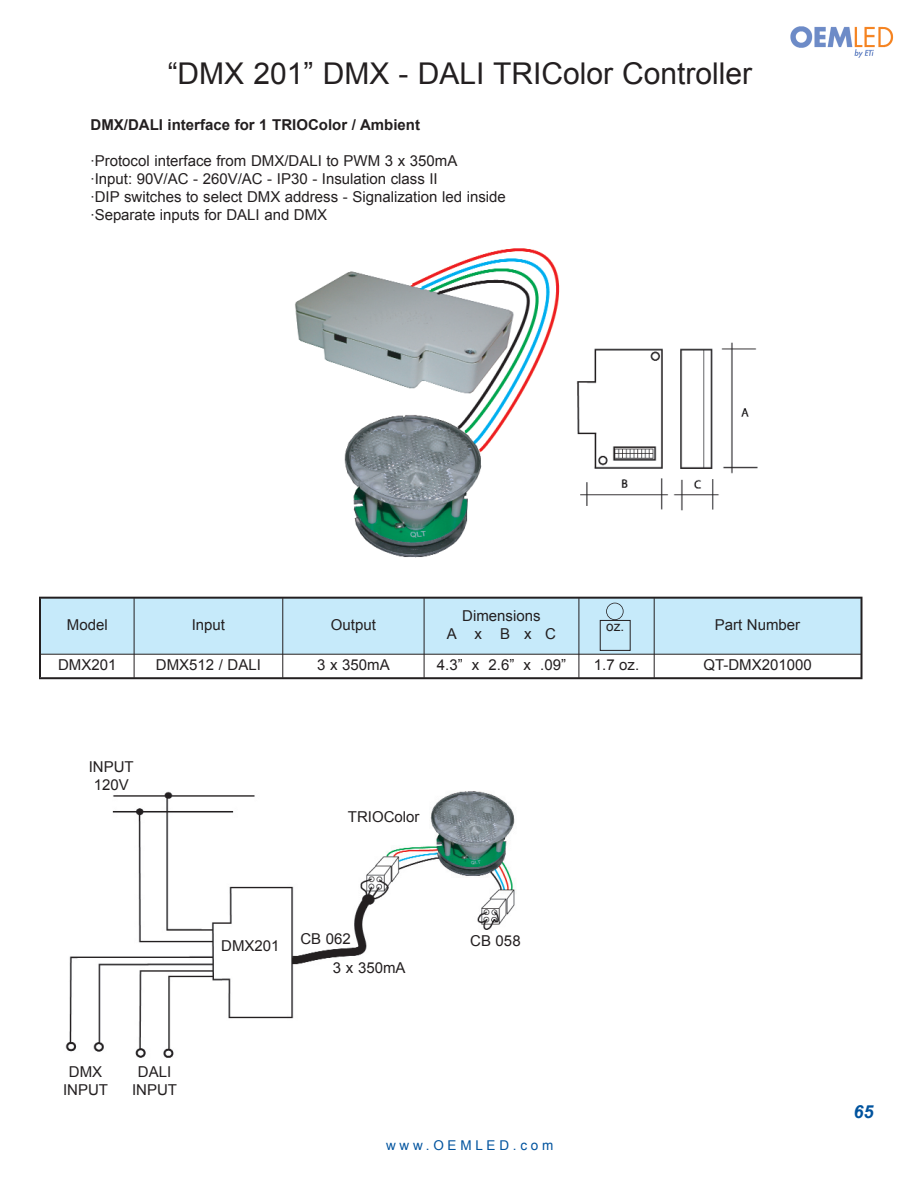
<style>
.page{position:relative;width:918px;height:1188px;background:#fff}
.page>*{position:absolute;margin:0;border:0;box-sizing:border-box;transform-origin:0 0}
.t1{font:30px "Arial";color:#231f20}
.t2{font:italic 700 18px "Arial";color:#01539e}
.t3{font:15px/18px "Arial";color:#231f20;text-align:center}
.t4{font:700 15px "Arial";color:#231f20}
.t5{font:13.5px "Arial";letter-spacing:.28em;color:#01539e}
.t6{font:13.5px "Arial";color:#231f20}
</style>
<div class="page">
<img style="left:790px;top:26px;width:104px;height:32px">
<img style="left:65px;top:791px;width:451px;height:267px">
<div style="left:39px;top:597px;width:823px;height:82px;border:2px solid #231f20"></div>
<div style="left:40px;top:598px;width:94px;height:56px;background:#c6eafa"></div>
<div style="left:134px;top:598px;width:149px;height:56px;background:#c6eafa"></div>
<div style="left:283px;top:598px;width:141px;height:56px;background:#c6eafa"></div>
<div style="left:424px;top:598px;width:155px;height:56px;background:#c6eafa"></div>
<div style="left:579px;top:598px;width:282px;height:56px;background:#c6eafa"></div>
<div style="left:40px;top:654px;width:94px;height:24px;background:#fff"></div>
<div style="left:134px;top:654px;width:149px;height:24px;background:#fff"></div>
<div style="left:283px;top:654px;width:141px;height:24px;background:#fff"></div>
<div style="left:424px;top:654px;width:155px;height:24px;background:#fff"></div>
<div style="left:579px;top:654px;width:75px;height:24px;background:#fff"></div>
<div style="left:654px;top:654px;width:207px;height:24px;background:#fff"></div>
<hr style="left:40px;top:598px;width:1px;height:80px;background:#231f20">
<hr style="left:134px;top:598px;width:1px;height:80px;background:#231f20">
<hr style="left:283px;top:598px;width:1px;height:80px;background:#231f20">
<hr style="left:424px;top:598px;width:1px;height:80px;background:#231f20">
<hr style="left:579px;top:598px;width:1px;height:80px;background:#231f20">
<hr style="left:654px;top:598px;width:1px;height:80px;background:#231f20">
<hr style="left:861px;top:598px;width:1px;height:80px;background:#231f20">
<hr style="left:40px;top:598px;width:821px;height:1px;background:#231f20">
<hr style="left:40px;top:654px;width:821px;height:1px;background:#231f20">
<hr style="left:40px;top:677px;width:821px;height:1px;background:#231f20">
<div style="left:600px;top:620px;width:31px;height:31px;border:1px solid #231f20"></div>
<div style="left:606px;top:603px;width:18px;height:17px;border:2px solid #231f20;border-radius:50%"></div>
<img style="left:295px;top:248px;width:265px;height:310px">
<img style="left:576px;top:342px;width:182px;height:169px">
<h1 class="t1" style="left:168px;top:56px;width:586px">“DMX 201” DMX - DALI TRIColor Controller</h1>
<p class="t4" style="left:91px;top:116px;width:331px">DMX/DALI interface for 1 TRIOColor / Ambient</p>
<p class="t3" style="left:91px;top:152px;width:417px;text-align:left">·Protocol interface from DMX/DALI to PWM 3 x 350mA<br>·Input: 90V/AC - 260V/AC - IP30 - Insulation class II<br>·DIP switches to select DMX address - Signalization led inside ·Separate inputs for DALI and DMX</p>
<p class="t3" style="left:67px;top:616px;width:42px">Model</p>
<p class="t3" style="left:192px;top:616px;width:35px">Input</p>
<p class="t3" style="left:331px;top:616px;width:47px">Output</p>
<p class="t3" style="left:447px;top:607px;width:111px">Dimensions<br>A x B x C</p>
<p class="t3" style="left:715px;top:616px;width:87px">Part Number</p>
<p class="t3" style="left:58px;top:656px;width:60px">DMX201</p>
<p class="t3" style="left:156px;top:656px;width:107px">DMX512 / DALI</p>
<p class="t3" style="left:317px;top:656px;width:74px">3 x 350mA</p>
<p class="t3" style="left:437px;top:656px;width:131px">4.3” x 2.6” x .09”</p>
<p class="t3" style="left:594px;top:656px;width:47px">1.7 oz.</p>
<p class="t3" style="left:703px;top:656px;width:110px">QT-DMX201000</p>
<p class="t6" style="left:606px;top:619px;width:20px">oz.</p>
<p class="t3" style="left:89px;top:758px;width:46px">INPUT<br>120V</p>
<p class="t3" style="left:348px;top:808px;width:73px">TRIOColor</p>
<p class="t3" style="left:63px;top:1063px;width:46px">DMX<br>INPUT</p>
<p class="t3" style="left:132px;top:1063px;width:46px">DALI<br>INPUT</p>
<p class="t3" style="left:221px;top:937px;width:60px">DMX201</p>
<p class="t3" style="left:333px;top:924px;width:74px;line-height:29.2px;text-align:left;text-indent:-33px">CB 062<br>3 x 350mA</p>
<p class="t3" style="left:470px;top:931px;width:52px">CB 058</p>
<p class="t5" style="left:386px;top:1138px;width:169px">www.OEMLED.com</p>
<p class="t2" style="left:854px;top:1102px;width:22px">65</p>
</div>
